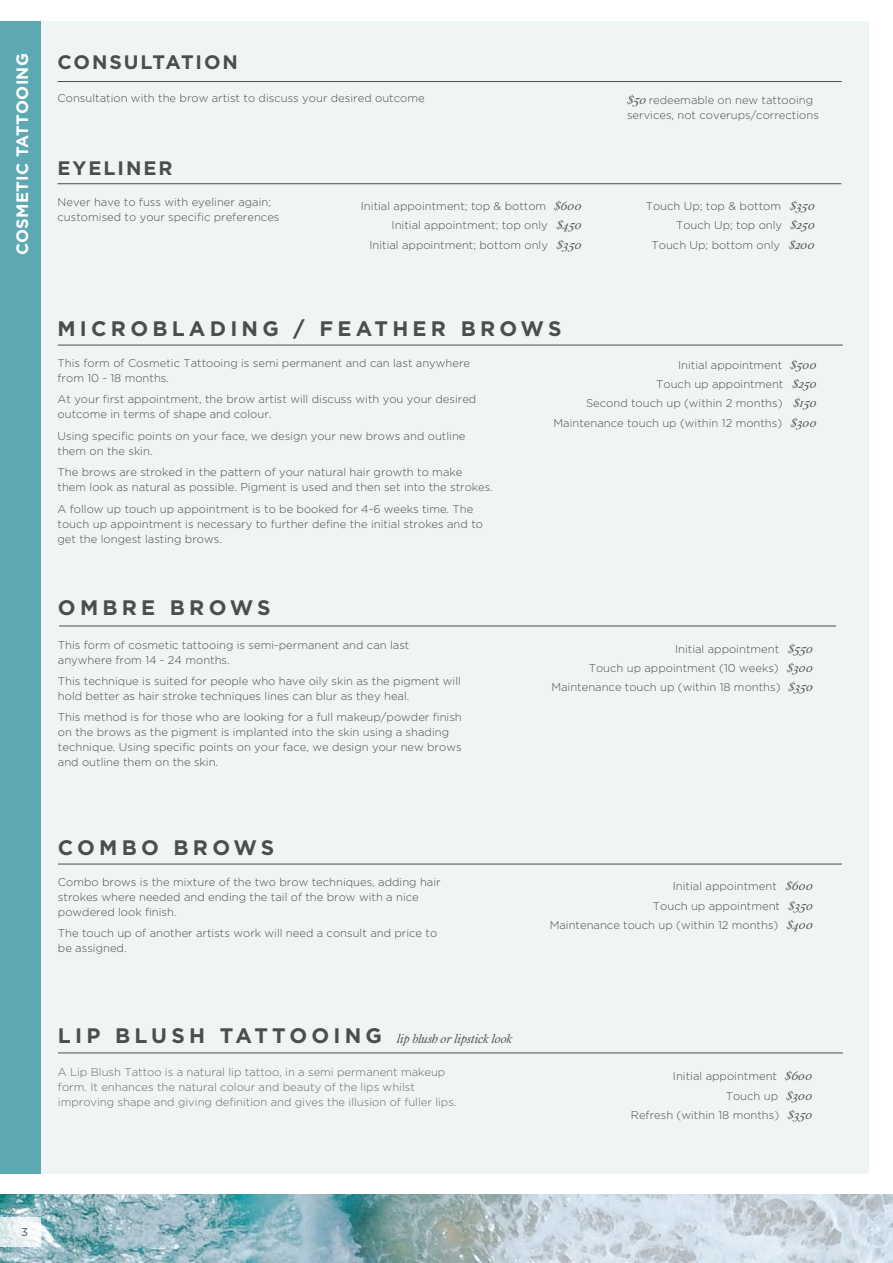
<style>
.page{position:relative;width:893px;height:1263px;background:#fff}
.page>*{position:absolute;margin:0;border:0;box-sizing:border-box;transform-origin:0 0}
.t1{font:700 21px "Gotham";letter-spacing:.2em;color:#4d4d4f}
.t2{font:700 19.5px "Gotham";letter-spacing:.1em;color:#4d4d4f}
.t3{font:700 16.5px "Gotham";letter-spacing:.02em;color:#fff}
.t4{font:italic 300 13.5px "Addington CF";letter-spacing:-.005em;color:#4d4d4f}
.t5{font:300 11.25px/15px "Gotham";color:#4d4d4f}
.t6{font:300 11.25px/15px "Gotham";color:#696a6c}
.t7{font:11.25px "Gotham";color:#4d4d4f}
.s1{font-family:"Addington CF";font-style:italic;font-size:13.5px}
.s2{font-family:"Gotham";font-weight:700;font-style:normal;font-size:21px}
</style>
<div class="page">
<img style="left:0;top:1195px;width:893px;height:68px">
<svg style="left:0;top:1217px;width:40px;height:29px"></svg>
<div style="left:32px;top:21px;width:837px;height:1153px;background:#eff4f4"></div>
<div style="left:0;top:21px;width:40px;height:1153px;background:#5ca9b3"></div>
<hr style="left:58px;top:864px;width:784px;height:1px;background:#4d4d4f">
<hr style="left:58px;top:1052px;width:785px;height:1px;background:#4d4d4f">
<hr style="left:58px;top:345px;width:785px;height:1px;background:#4d4d4f">
<hr style="left:58px;top:183px;width:783px;height:1px;background:#4d4d4f">
<hr style="left:58px;top:81px;width:784px;height:1px;background:#4d4d4f">
<hr style="left:59px;top:626px;width:777px;height:1px;background:#4d4d4f">
<h3 class="t3" style="left:11px;top:255px;width:203px;rotate:-90deg">COSMETIC TATTOOING</h3>
<h2 class="t2" style="left:58px;top:49px;width:182px">CONSULTATION</h2>
<p class="t5" style="left:58px;top:90px;width:369px">Consultation with the brow artist to discuss your desired outcome</p>
<h2 class="t2" style="left:58px;top:156px;width:116px">EYELINER</h2>
<p class="t5" style="left:58px;top:194px;width:223px">Never have to fuss with eyeliner again; customised to your specific preferences</p>
<p class="t5" style="left:361px;top:196px;width:222px;line-height:19.2px;text-align:right">Initial appointment; top &amp; bottom <span class="s1">$600<br></span>Initial appointment; top only <span class="s1">$450<br></span>Initial appointment; bottom only <span class="s1">$350</span></p>
<p class="t5" style="left:627px;top:92px;width:193px"><span class="s1">$50</span> redeemable on new tattooing services, not coverups/corrections</p>
<p class="t5" style="left:646px;top:196px;width:170px;line-height:19.2px;text-align:right">Touch Up; top &amp; bottom <span class="s1">$350<br></span>Touch Up; top only <span class="s1">$250<br></span>Touch Up; bottom only <span class="s1">$200</span></p>
<h1 class="t1" style="left:58px;top:315px;width:505px">MICROBLADING / FEATHER BROWS</h1>
<p class="t5" style="left:58px;top:355px;width:414px">This form of Cosmetic Tattooing is semi permanent and can last anywhere from 10 - 18 months.</p>
<p class="t5" style="left:58px;top:392px;width:420px">At your first appointment, the brow artist will discuss with you your desired outcome in terms of shape and colour.</p>
<p class="t5" style="left:58px;top:428px;width:409px">Using specific points on your face, we design your new brows and outline them on the skin.</p>
<p class="t5" style="left:58px;top:464px;width:437px">The brows are stroked in the pattern of your natural hair growth to make them look as natural as possible. Pigment is used and then set into the strokes.</p>
<p class="t5" style="left:58px;top:501px;width:427px">A follow up touch up appointment is to be booked for 4-6 weeks time. The touch up appointment is necessary to further define the initial strokes and to get the longest lasting brows.</p>
<p class="t5" style="left:553px;top:355px;width:265px;line-height:19.2px;text-align:right">Initial appointment <span class="s1">$500<br></span>Touch up appointment <span class="s1">$250<br></span>Second touch up (within 2 months) <span class="s1">$150<br></span>Maintenance touch up (within 12 months) <span class="s1">$300</span></p>
<h1 class="t1" style="left:58px;top:593px;width:214px">OMBRE BROWS</h1>
<p class="t5" style="left:58px;top:637px;width:353px">This form of cosmetic tattooing is semi-permanent and can last anywhere from 14 - 24 months.</p>
<p class="t5" style="left:58px;top:673px;width:405px">This technique is suited for people who have oily skin as the pigment will hold better as hair stroke techniques lines can blur as they heal.</p>
<p class="t5" style="left:58px;top:709px;width:405px">This method is for those who are looking for a full makeup/powder finish on the brows as the pigment is implanted into the skin using a shading technique. Using specific points on your face, we design your new brows and outline them on the skin.</p>
<h1 class="t1" style="left:58px;top:834px;width:218px">COMBO BROWS</h1>
<p class="t5" style="left:58px;top:874px;width:384px">Combo brows is the mixture of the two brow techniques, adding hair strokes where needed and ending the tail of the brow with a nice powdered look finish.</p>
<p class="t5" style="left:58px;top:926px;width:381px">The touch up of another artists work will need a consult and price to be assigned.</p>
<p class="t5" style="left:551px;top:639px;width:263px;line-height:19.2px;text-align:right">Initial appointment <span class="s1">$550<br></span>Touch up appointment (10 weeks) <span class="s1">$300<br></span>Maintenance touch up (within 18 months) <span class="s1">$350</span></p>
<p class="t5" style="left:550px;top:876px;width:265px;line-height:19.2px;text-align:right">Initial appointment <span class="s1">$600<br></span>Touch up appointment <span class="s1">$350<br></span>Maintenance touch up (within 12 months) <span class="s1">$400</span></p>
<p class="t4" style="left:58px;top:1031px;width:456px"><span class="s2">L I P B L U S H TAT T O O I N G</span> lip blush or lipstick look</p>
<p class="t6" style="left:58px;top:1064px;width:400px">A Lip Blush Tattoo is a natural lip tattoo, in a semi permanent makeup form. It enhances the natural colour and beauty of the lips whilst improving shape and giving definition and gives the illusion of fuller lips.</p>
<p class="t5" style="left:631px;top:1066px;width:183px;line-height:19.2px;text-align:right">Initial appointment <span class="s1">$600<br></span>Touch up <span class="s1">$300<br></span>Refresh (within 18 months) <span class="s1">$350</span></p>
<p class="t7" style="left:21px;top:1225px;width:8px">3</p>
</div>
